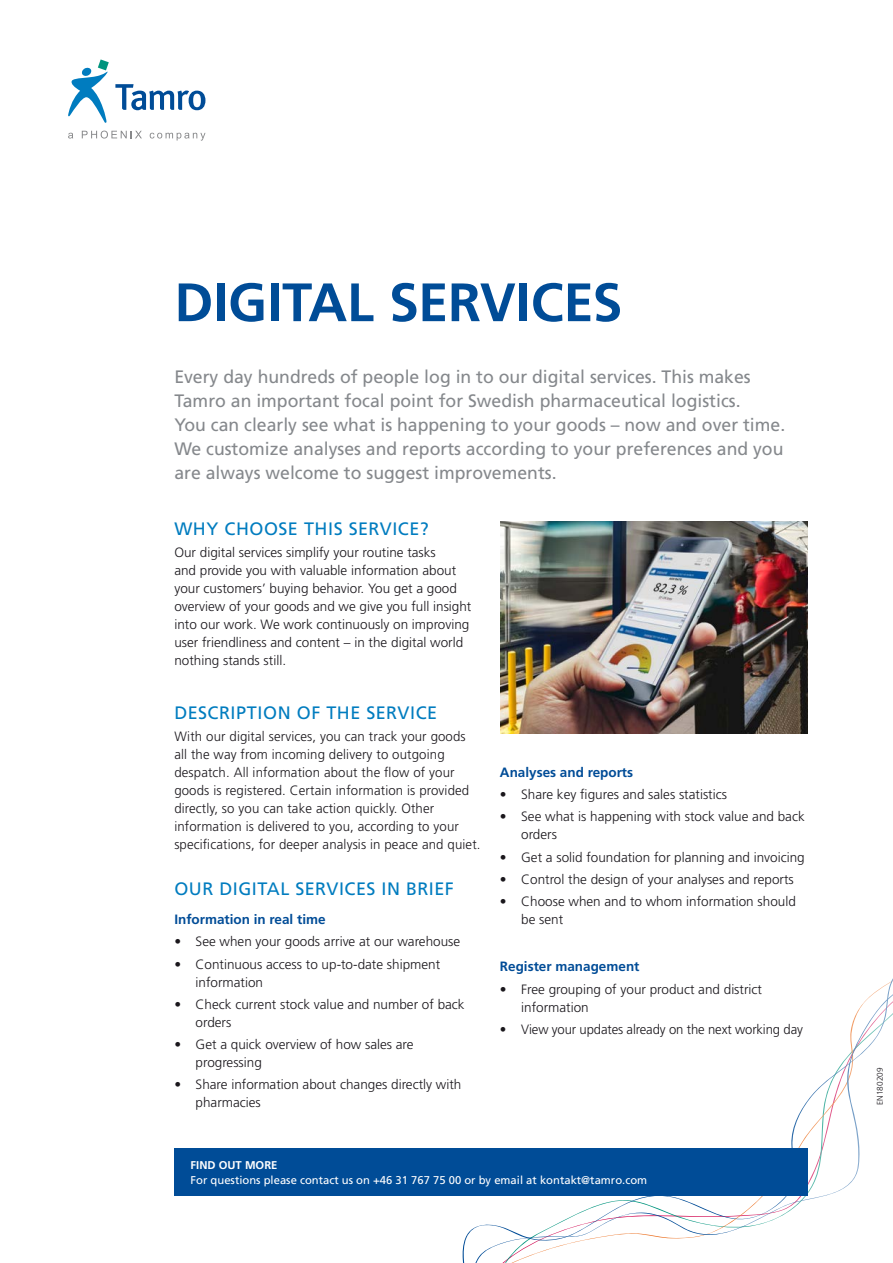
<style>
.page{position:relative;width:893px;height:1263px;background:#fff}
.page>*{position:absolute;margin:0;border:0;box-sizing:border-box;transform-origin:0 0}
.t1{font:700 54px "Frutiger";letter-spacing:-.005em;color:#004c97}
.t2{font:18px/24px "Frutiger";color:#85888c}
.t3{font:18px "Frutiger";letter-spacing:.025em;color:#007cbf}
.t4{font:300 13.5px/18px "Frutiger";color:#1a171c}
.t5{font:700 13.5px "Frutiger";color:#004c97}
.t6{font:11.25px "Frutiger";color:#fff}
.t7{font:700 11.25px "Frutiger";color:#fff}
.t8{font:300 8.25px "Frutiger";color:#1a171c}
</style>
<div class="page">
<svg style="left:462px;top:978px;width:431px;height:285px"></svg>
<svg style="left:68px;top:59px;width:41px;height:64px"></svg>
<svg style="left:115px;top:84px;width:90px;height:26px"></svg>
<svg style="left:68px;top:133px;width:5px;height:6px"></svg>
<svg style="left:82px;top:131px;width:60px;height:8px"></svg>
<svg style="left:150px;top:133px;width:55px;height:8px"></svg>
<div style="left:174px;top:1148px;width:634px;height:47px;background:#004c97"></div>
<img style="left:500px;top:521px;width:308px;height:212px">
<h1 class="t1" style="left:174px;top:271px;width:450px">DIGITAL SERVICES</h1>
<p class="t2" style="left:174px;top:365px;width:612px">Every day hundreds of people log in to our digital services. This makes Tamro an important focal point for Swedish pharmaceutical logistics.<br>You can clearly see what is happening to your goods – now and over time.<br>We customize analyses and reports according to your preferences and you are always welcome to suggest improvements.</p>
<h2 class="t3" style="left:174px;top:518px;width:256px">WHY CHOOSE THIS SERVICE?</h2>
<p class="t4" style="left:174px;top:544px;width:299px">Our digital services simplify your routine tasks<br>and provide you with valuable information about your customers’ buying behavior. You get a good overview of your goods and we give you full insight into our work. We work continuously on improving user friendliness and content – in the digital world nothing stands still.</p>
<h2 class="t3" style="left:174px;top:702px;width:264px">DESCRIPTION OF THE SERVICE</h2>
<p class="t4" style="left:174px;top:727px;width:308px">With our digital services, you can track your goods all the way from incoming delivery to outgoing despatch. All information about the flow of your goods is registered. Certain information is provided directly, so you can take action quickly. Other information is delivered to you, according to your specifications, for deeper analysis in peace and quiet.</p>
<h2 class="t3" style="left:174px;top:878px;width:281px">OUR DIGITAL SERVICES IN BRIEF</h2>
<p class="t5" style="left:174px;top:911px;width:153px">Information in real time</p>
<p class="t4" style="left:174px;top:933px;width:287px">• See when your goods arrive at our warehouse</p>
<p class="t4" style="left:196px;top:955px;width:246px;text-indent:-21px">• Continuous access to up-to-date shipment information</p>
<p class="t4" style="left:196px;top:995px;width:271px;text-indent:-21px">• Check current stock value and number of back orders</p>
<p class="t4" style="left:196px;top:1036px;width:220px;text-indent:-21px">• Get a quick overview of how sales are progressing</p>
<p class="t4" style="left:196px;top:1076px;width:267px;text-indent:-21px">• Share information about changes directly with pharmacies</p>
<p class="t5" style="left:500px;top:764px;width:135px">Analyses and reports</p>
<p class="t4" style="left:500px;top:786px;width:229px">• Share key figures and sales statistics</p>
<p class="t4" style="left:521px;top:808px;width:285px;text-indent:-21px">• See what is happening with stock value and back orders</p>
<p class="t4" style="left:500px;top:848px;width:306px">• Get a solid foundation for planning and invoicing</p>
<p class="t4" style="left:500px;top:870px;width:295px">• Control the design of your analyses and reports</p>
<p class="t4" style="left:521px;top:893px;width:276px;text-indent:-21px">• Choose when and to whom information should be sent</p>
<p class="t5" style="left:500px;top:959px;width:141px">Register management</p>
<p class="t4" style="left:521px;top:980px;width:242px;text-indent:-21px">• Free grouping of your product and district information</p>
<p class="t4" style="left:500px;top:1020px;width:304px">• View your updates already on the next working day</p>
<p class="t7" style="left:191px;top:1158px;width:88px">FIND OUT MORE</p>
<p class="t6" style="left:191px;top:1173px;width:458px">For questions please contact us on +46 31 767 75 00 or by email at kontakt@tamro.com</p>
<p class="t8" style="left:875px;top:1105px;width:39px;rotate:-90deg">EN180209</p>
</div>
